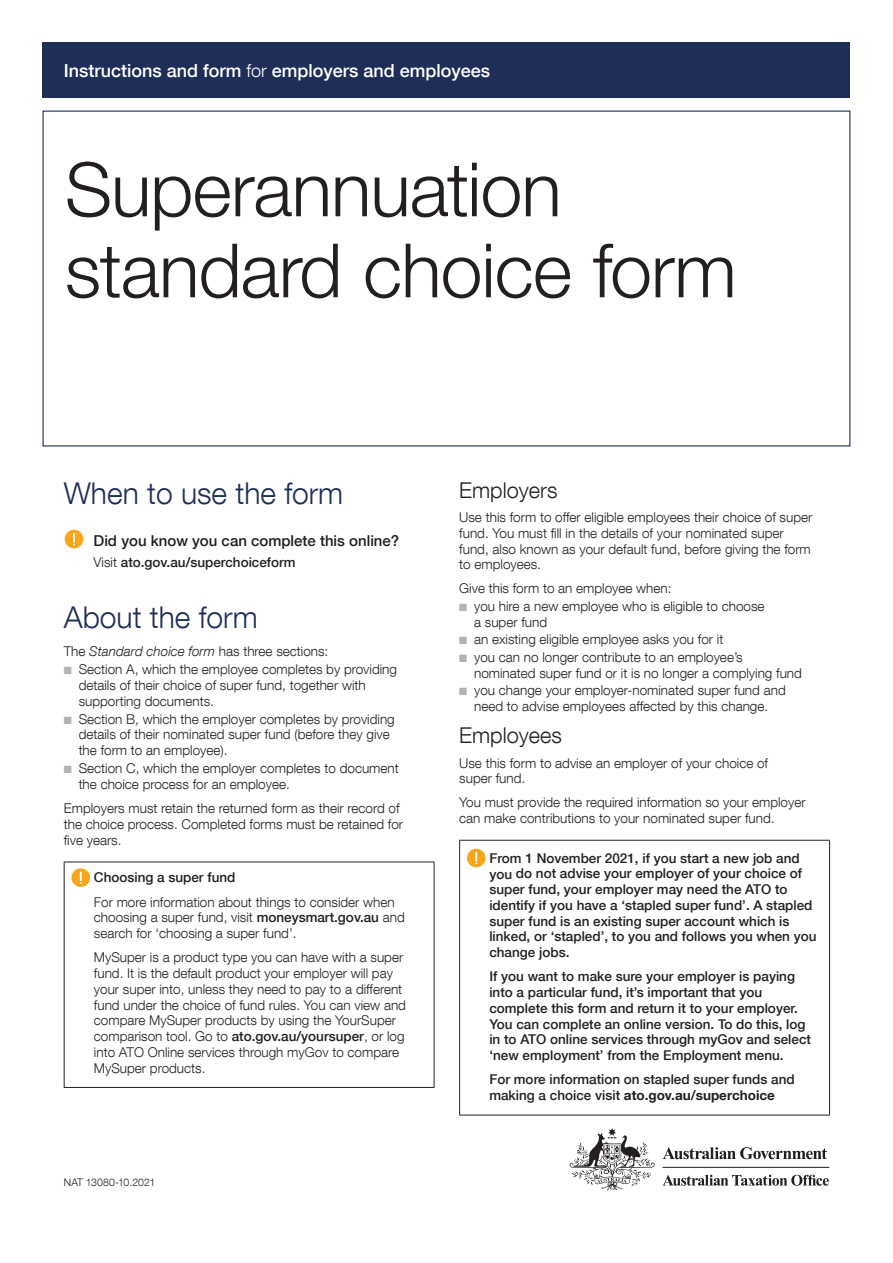
<style>
.page{position:relative;width:893px;height:1263px;background:#fff}
.page>*{position:absolute;margin:0;border:0;box-sizing:border-box;transform-origin:0 0}
.t1{font:300 75px/81px "Helvetica Neue LT Com";letter-spacing:-.01em;color:#231f20}
.t2{font:300 30px "Helvetica Neue LT Com";color:#1f2d59}
.t3{font:300 21.75px "Helvetica Neue LT Com";color:#231f20}
.t4{font:500 18px "Helvetica Neue LT Com";color:#fff}
.t5{font:500 15px "Helvetica Neue LT Com";color:#231f20}
.t6{font:300 13.5px/15.8px "Helvetica Neue LT Com";color:#231f20}
.t7{font:500 13.5px/15.6px "Helvetica Neue LT Com";color:#231f20}
.t8{font:300 10.5px "Helvetica Neue LT Com";color:#231f20}
.s1{font-weight:300}
.s2{font-style:italic}
.s3{color:#b2b3b7}
.s4{font-weight:500}
.s5{font-weight:700}
</style>
<div class="page">
<svg style="left:663px;top:1147px;width:164px;height:12px"></svg>
<svg style="left:570px;top:1128px;width:85px;height:62px"></svg>
<hr style="left:663px;top:1167px;width:166px;height:1px;background:#231f20">
<svg style="left:662px;top:1175px;width:167px;height:11px"></svg>
<div style="left:43px;top:43px;width:807px;height:55px;background:#1f2d59"></div>
<hr style="left:64px;top:862px;width:370px;height:1px;background:#231f20">
<hr style="left:64px;top:862px;width:1px;height:225px;background:#231f20">
<hr style="left:434px;top:862px;width:1px;height:225px;background:#231f20">
<hr style="left:64px;top:1087px;width:370px;height:1px;background:#231f20">
<hr style="left:459px;top:840px;width:371px;height:1px;background:#231f20">
<hr style="left:459px;top:841px;width:1px;height:274px;background:#231f20">
<hr style="left:829px;top:841px;width:1px;height:274px;background:#231f20">
<hr style="left:459px;top:1115px;width:371px;height:1px;background:#231f20">
<svg style="left:64px;top:529px;width:20px;height:20px"></svg>
<svg style="left:65px;top:530px;width:18px;height:18px"></svg>
<svg style="left:71px;top:868px;width:19px;height:19px"></svg>
<svg style="left:467px;top:849px;width:19px;height:18px"></svg>
<h3 class="t4" style="left:64px;top:59px;width:428px">Instructions and form <span class="s1">for</span> employers and employees</h3>
<h1 class="t1" style="left:65px;top:148px;width:673px">Superannuation standard choice form</h1>
<h2 class="t2" style="left:64px;top:475px;width:281px">When to use the form</h2>
<p class="t5" style="left:94px;top:531px;width:307px">Did you know you can complete this online?</p>
<p class="t7" style="left:94px;top:554px;width:204px"><span class="s1">Visit</span> ato.gov.au/superchoiceform</p>
<h2 class="t2" style="left:64px;top:599px;width:195px">About the form</h2>
<p class="t6" style="left:64px;top:643px;width:266px">The <span class="s2">Standard choice form</span> has three sections:</p>
<p class="t6" style="left:79px;top:661px;width:320px;text-indent:-15px"><span class="s3">■</span> Section A, which the employee completes by providing details of their choice of super fund, together with supporting documents.</p>
<p class="t6" style="left:79px;top:711px;width:318px;text-indent:-15px"><span class="s3">■</span> Section B, which the employer completes by providing details of their nominated super fund (before they give the form to an employee).</p>
<p class="t6" style="left:79px;top:760px;width:322px;text-indent:-15px"><span class="s3">■</span> Section C, which the employer completes to document the choice process for an employee.</p>
<p class="t6" style="left:64px;top:800px;width:341px">Employers must retain the returned form as their record of the choice process. Completed forms must be retained for five years.</p>
<p class="t7" style="left:94px;top:869px;width:143px">Choosing a super fund</p>
<p class="t6" style="left:94px;top:893px;width:312px">For more information about things to consider when choosing a super fund, visit <span class="s4">moneysmart.gov.au</span> and search for ‘choosing a super fund’.</p>
<p class="t6" style="left:94px;top:949px;width:314px">MySuper is a product type you can have with a super fund. It is the default product your employer will pay your super into, unless they need to pay to a different fund under the choice of fund rules. You can view and compare MySuper products by using the YourSuper comparison tool. Go to <span class="s4">ato.gov.au/yoursuper</span>, or log into ATO Online services through myGov to compare MySuper products.</p>
<p class="t8" style="left:64px;top:1176px;width:93px">NAT 13080-10.2021</p>
<h3 class="t3" style="left:459px;top:477px;width:100px">Employers</h3>
<p class="t6" style="left:459px;top:509px;width:355px">Use this form to offer eligible employees their choice of super fund. You must fill in the details of your nominated super fund, also known as your default fund, before giving the form to employees.</p>
<p class="t6" style="left:459px;top:580px;width:214px">Give this form to an employee when:</p>
<p class="t6" style="left:474px;top:598px;width:292px;text-indent:-15px"><span class="s3">■</span> you hire a new employee who is eligible to choose a super fund</p>
<p class="t6" style="left:459px;top:631px;width:266px"><span class="s3">■</span> an existing eligible employee asks you for it</p>
<p class="t6" style="left:474px;top:649px;width:329px;text-indent:-15px"><span class="s3">■</span> you can no longer contribute to an employee’s nominated super fund or it is no longer a complying fund</p>
<p class="t6" style="left:459px;top:682px;width:328px;text-align:center"><span class="s3">■</span> you change your employer‑nominated super fund and need to advise employees affected by this change.</p>
<h3 class="t3" style="left:459px;top:722px;width:104px">Employees</h3>
<p class="t6" style="left:459px;top:755px;width:310px">Use this form to advise an employer of your choice of super fund.</p>
<p class="t6" style="left:459px;top:794px;width:348px">You must provide the required information so your employer can make contributions to your nominated super fund.</p>
<p class="t7" style="left:489px;top:851px;width:329px">From 1 November 2021, if you start a new job and you do not advise your employer of your choice of super fund, your employer may need the ATO to identify if you have a ‘stapled super fund’. A stapled super fund is an existing super account which is linked, or ‘stapled’, to you and follows you when you change jobs.</p>
<p class="t7" style="left:489px;top:968px;width:323px">If you want to make sure your employer is paying into a particular fund, it’s important that you complete this form and return it to your employer.<br>You can complete an online version. To do this, log in to ATO online services through myGov and select ‘new employment’ from the Employment menu.</p>
<p class="t7" style="left:489px;top:1071px;width:307px">For more information on stapled super funds and making a choice visit <span class="s5">ato.gov.au/superchoice</span></p>
</div>
